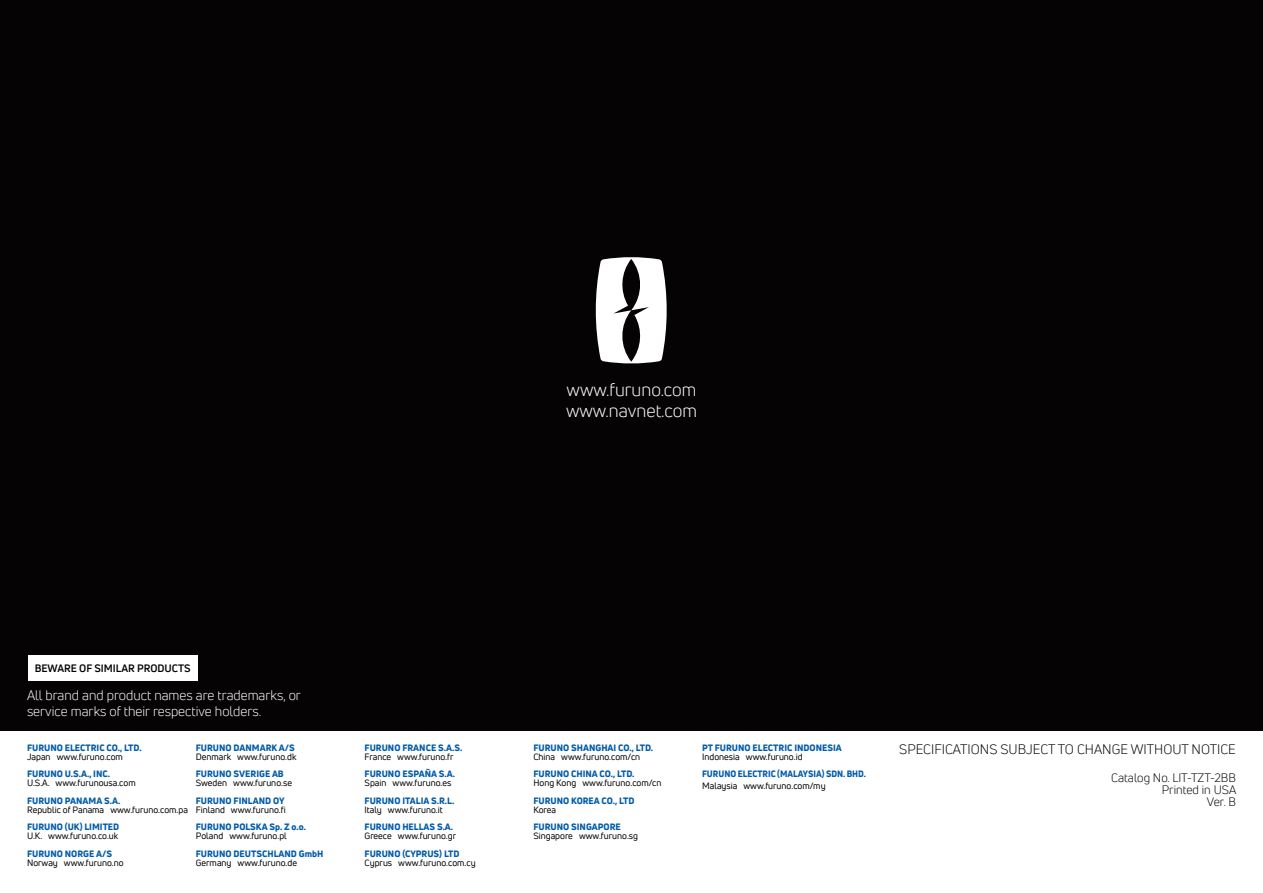
<style>
.page{position:relative;width:1263px;height:893px;background:#fff}
.page>*{position:absolute;margin:0;border:0;box-sizing:border-box;transform-origin:0 0}
.t1{font:18px/21.6px "Uni Neue";color:#fff}
.t2{font:13.5px/16.2px "Uni Neue";color:#fff}
.t3{font:13.5px "Uni Neue";color:#000}
.t4{font:12px/12px "Uni Neue";color:#000;text-align:right}
.t5{font:700 10.5px "Uni Neue";color:#000}
.t6{font:9px "Uni Neue";color:#000}
.t7{font:800 9px "Uni Neue";color:#005baa}
.t8{font:800 9px "Uni Neue";color:#005baa;scale:.95 1}
</style>
<div class="page">
<div style="left:0;top:0;width:1263px;height:730px;background:#060304"></div>
<svg style="left:595px;top:257px;width:72px;height:107px"></svg>
<div style="left:28px;top:655px;width:170px;height:26px;background:#fff"></div>
<h1 class="t1" style="left:566px;top:378px;width:132px">www.furuno.com www.navnet.com</h1>
<p class="t5" style="left:35px;top:661px;width:157px">BEWARE OF SIMILAR PRODUCTS</p>
<h2 class="t2" style="left:27px;top:687px;width:276px">All brand and product names are trademarks, or service marks of their respective holders.</h2>
<p class="t7" style="left:27px;top:742px;width:116px">FURUNO ELECTRIC CO., LTD.</p>
<p class="t6" style="left:27px;top:751px;width:98px">Japan www.furuno.com</p>
<p class="t7" style="left:27px;top:768px;width:85px">FURUNO U.S.A., INC.</p>
<p class="t6" style="left:27px;top:778px;width:110px">U.S.A. www.furunousa.com</p>
<p class="t7" style="left:27px;top:795px;width:95px">FURUNO PANAMA S.A.</p>
<p class="t6" style="left:27px;top:804px;width:162px">Republic of Panama www.furuno.com.pa</p>
<p class="t7" style="left:27px;top:821px;width:94px">FURUNO (UK) LIMITED</p>
<p class="t6" style="left:27px;top:831px;width:93px">U.K. www.furuno.co.uk</p>
<p class="t7" style="left:27px;top:848px;width:86px">FURUNO NORGE A/S</p>
<p class="t6" style="left:27px;top:857px;width:98px">Norway www.furuno.no</p>
<p class="t7" style="left:196px;top:742px;width:100px">FURUNO DANMARK A/S</p>
<p class="t6" style="left:196px;top:751px;width:102px">Denmark www.furuno.dk</p>
<p class="t7" style="left:196px;top:768px;width:90px">FURUNO SVERIGE AB</p>
<p class="t6" style="left:196px;top:778px;width:98px">Sweden www.furuno.se</p>
<p class="t7" style="left:196px;top:795px;width:90px">FURUNO FINLAND OY</p>
<p class="t6" style="left:196px;top:804px;width:91px">Finland www.furuno.fi</p>
<p class="t7" style="left:196px;top:821px;width:112px">FURUNO POLSKA Sp. Z o.o.</p>
<p class="t6" style="left:196px;top:831px;width:93px">Poland www.furuno.pl</p>
<p class="t7" style="left:196px;top:848px;width:129px">FURUNO DEUTSCHLAND GmbH</p>
<p class="t6" style="left:196px;top:857px;width:103px">Germany www.furuno.de</p>
<p class="t7" style="left:365px;top:742px;width:99px">FURUNO FRANCE S.A.S.</p>
<p class="t6" style="left:365px;top:751px;width:90px">France www.furuno.fr</p>
<p class="t7" style="left:365px;top:768px;width:92px">FURUNO ESPAÑA S.A.</p>
<p class="t6" style="left:365px;top:778px;width:88px">Spain www.furuno.es</p>
<p class="t7" style="left:365px;top:795px;width:91px">FURUNO ITALIA S.R.L.</p>
<p class="t6" style="left:365px;top:804px;width:80px">Italy www.furuno.it</p>
<p class="t7" style="left:365px;top:821px;width:90px">FURUNO HELLAS S.A.</p>
<p class="t6" style="left:365px;top:831px;width:93px">Greece www.furuno.gr</p>
<p class="t7" style="left:365px;top:848px;width:96px">FURUNO (CYPRUS) LTD</p>
<p class="t6" style="left:365px;top:857px;width:113px">Cyprus www.furuno.com.cy</p>
<p class="t7" style="left:533px;top:741px;width:121px">FURUNO SHANGHAI CO., LTD.</p>
<p class="t6" style="left:533px;top:751px;width:108px">China www.furuno.com/cn</p>
<p class="t7" style="left:533px;top:768px;width:103px">FURUNO CHINA CO., LTD.</p>
<p class="t6" style="left:533px;top:777px;width:130px">Hong Kong www.furuno.com/cn</p>
<p class="t7" style="left:533px;top:794px;width:103px">FURUNO KOREA CO., LTD</p>
<p class="t6" style="left:533px;top:804px;width:24px">Korea</p>
<p class="t7" style="left:533px;top:821px;width:89px">FURUNO SINGAPORE</p>
<p class="t6" style="left:533px;top:830px;width:106px">Singapore www.furuno.sg</p>
<p class="t7" style="left:702px;top:742px;width:141px">PT FURUNO ELECTRIC INDONESIA</p>
<p class="t6" style="left:702px;top:751px;width:102px">Indonesia www.furuno.id</p>
<p class="t8" style="left:702px;top:768px;width:174px">FURUNO ELECTRIC (MALAYSIA) SDN. BHD.</p>
<p class="t6" style="left:702px;top:781px;width:125px">Malaysia www.furuno.com/my</p>
<h2 class="t3" style="left:899px;top:741px;width:338px">SPECIFICATIONS SUBJECT TO CHANGE WITHOUT NOTICE</h2>
<h3 class="t4" style="left:1111px;top:772px;width:127px">Catalog No. LIT-TZT-2BB<br>Printed in USA<br>Ver. B</h3>
</div>
